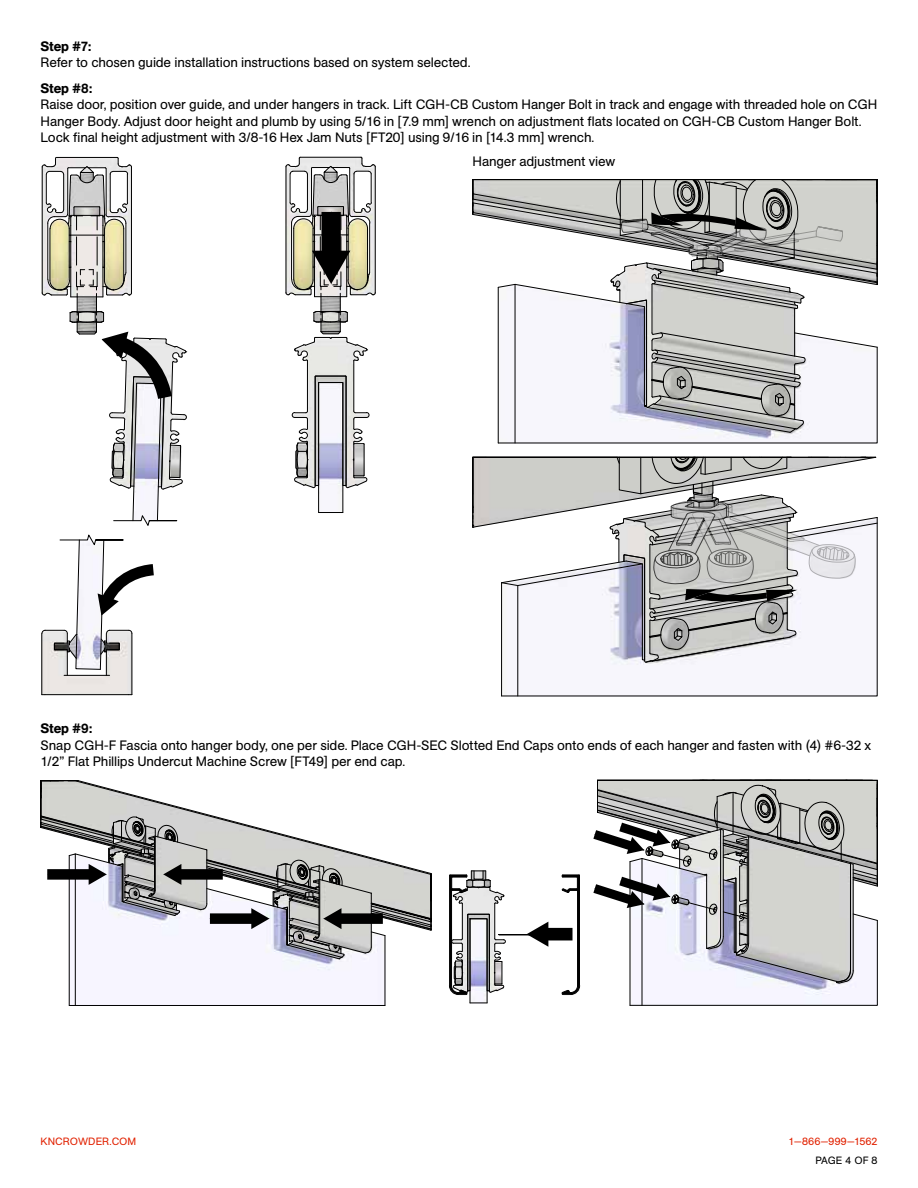
<style>
.page{position:relative;width:918px;height:1188px;background:#fff}
.page>*{position:absolute;margin:0;border:0;box-sizing:border-box;transform-origin:0 0}
.t1{font:17.1px/19.4px "Arial";letter-spacing:.005em;color:#000}
.t2{font:16.2px/18.5px "Arial";letter-spacing:.005em;color:#000}
.t3{font:13.5px/16.5px "AG Book Std";letter-spacing:-.015em;color:#000}
.t4{font:500 13.5px "AG Book Std";letter-spacing:-.015em;color:#000}
.t5{font:12.15px/13.8px "Arial";letter-spacing:.005em;color:#000}
.t6{font:10.5px "AG Book Std";letter-spacing:.015em;color:#e12100}
.t7{font:10.5px "AG Book Std";letter-spacing:-.005em;color:#000}
</style>
<div class="page">
<img style="left:506px;top:874px;width:74px;height:121px">
<hr style="left:499px;top:934px;width:72px;height:1px;background:#000">
<svg style="left:449px;top:871px;width:57px;height:133px"></svg>
<svg style="left:562px;top:875px;width:18px;height:120px"></svg>
<div style="left:502px;top:663px;width:376px;height:33px;background:#f7f6fc"></div>
<hr style="left:501px;top:583px;width:1px;height:113px;background:#000">
<hr style="left:517px;top:586px;width:1px;height:110px;background:#000">
<div style="left:42px;top:675px;width:90px;height:19px;background:#ece7e4"></div>
<hr style="left:64px;top:675px;width:46px;height:1px;background:#000">
<hr style="left:45px;top:694px;width:84px;height:1px;background:#000">
<hr style="left:41px;top:634px;width:1px;height:61px;background:#000">
<hr style="left:132px;top:634px;width:1px;height:61px;background:#000">
<svg style="left:42px;top:157px;width:145px;height:369px"></svg>
<svg style="left:41px;top:534px;width:113px;height:141px"></svg>
<hr style="left:353px;top:361px;width:1px;height:50px;background:#000">
<hr style="left:307px;top:361px;width:1px;height:50px;background:#000">
<svg style="left:292px;top:375px;width:78px;height:138px"></svg>
<svg style="left:285px;top:157px;width:91px;height:204px"></svg>
<svg style="left:593px;top:780px;width:285px;height:226px"></svg>
<div style="left:545px;top:928px;width:28px;height:12px;background:#000"></div>
<svg style="left:527px;top:922px;width:21px;height:25px"></svg>
<svg style="left:40px;top:780px;width:392px;height:226px"></svg>
<svg style="left:472px;top:456px;width:406px;height:207px"></svg>
<svg style="left:472px;top:179px;width:406px;height:264px"></svg>
<p class="t4" style="left:40px;top:38px;width:52px">Step #7:</p>
<p class="t3" style="left:40px;top:54px;width:432px">Refer to chosen guide installation instructions based on system selected.</p>
<p class="t4" style="left:40px;top:80px;width:53px">Step #8:</p>
<p class="t3" style="left:40px;top:96px;width:838px">Raise door, position over guide, and under hangers in track. Lift CGH-CB Custom Hanger Bolt in track and engage with threaded hole on CGH<br>Hanger Body. Adjust door height and plumb by using 5/16 in [7.9 mm] wrench on adjustment flats located on CGH-CB Custom Hanger Bolt.<br>Lock final height adjustment with 3/8-16 Hex Jam Nuts [FT20] using 9/16 in [14.3 mm] wrench.</p>
<p class="t3" style="left:472px;top:153px;width:144px">Hanger adjustment view</p>
<p class="t5" style="left:499px;top:154px;width:62px">SCALE 1/3</p>
<p class="t1" style="left:48px;top:717px;width:87px">904-CCGH<br>SCALE 1/3</p>
<p class="t4" style="left:40px;top:720px;width:53px">Step #9:</p>
<p class="t3" style="left:40px;top:737px;width:832px">Snap CGH-F Fascia onto hanger body, one per side. Place CGH-SEC Slotted End Caps onto ends of each hanger and fasten with (4) #6-32 x<br>1/2” Flat Phillips Undercut Machine Screw [FT49] per end cap.</p>
<p class="t5" style="left:34px;top:722px;width:92px">CGC-201-CONT<br>SCALE 1/6</p>
<p class="t2" style="left:126px;top:733px;width:173px">CGH-CONT-NUTLOCK<br>SCALE 1/3</p>
<p class="t2" style="left:585px;top:732px;width:163px">CGH-STD-NUT LOCK</p>
<p class="t1" style="left:332px;top:742px;width:87px">SCALE 1/3</p>
<p class="t1" style="left:634px;top:742px;width:87px">SCALE 1/3</p>
<p class="t6" style="left:40px;top:1136px;width:97px">KNCROWDER.COM</p>
<p class="t6" style="left:789px;top:1136px;width:90px">1—866—999—1562</p>
<p class="t7" style="left:816px;top:1155px;width:63px">PAGE 4 OF 8</p>
</div>
